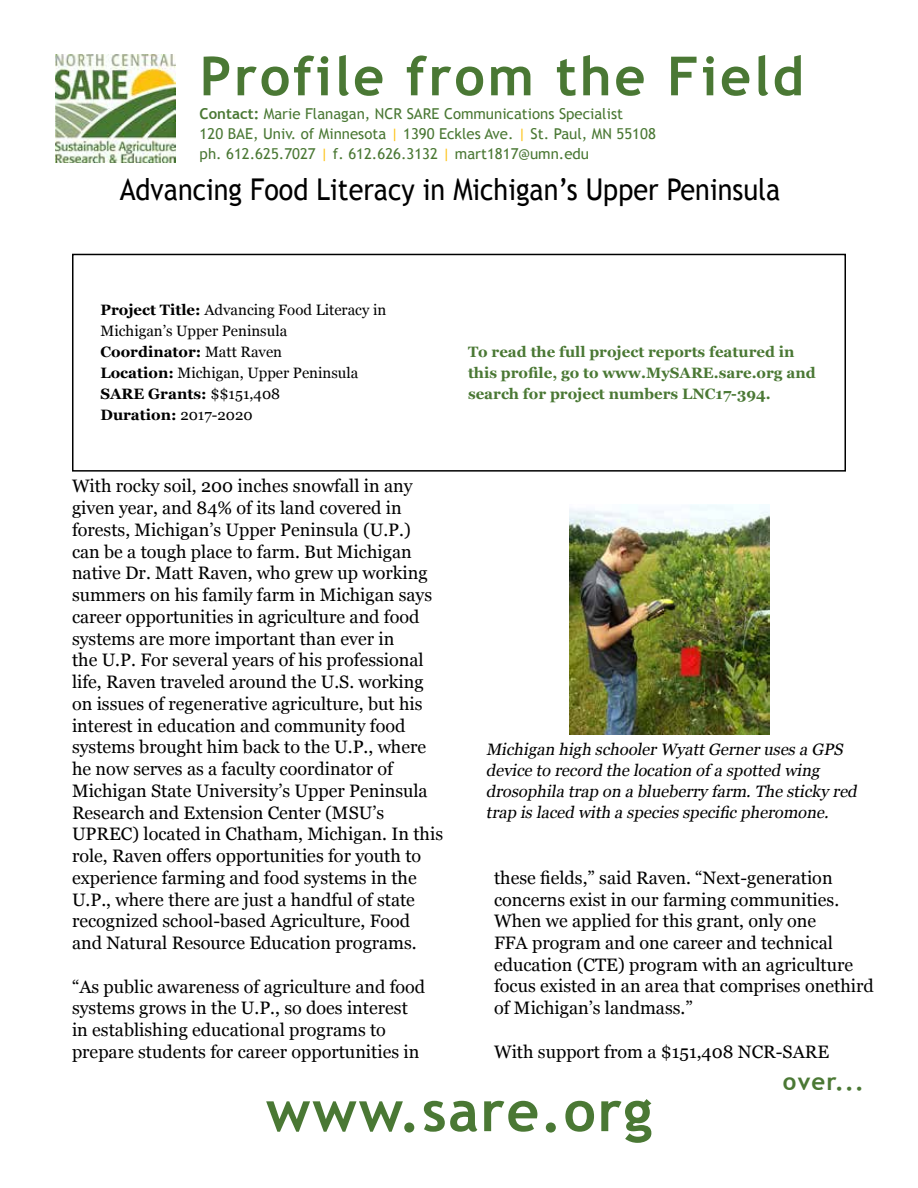
<style>
.page{position:relative;width:918px;height:1188px;background:#fff}
.page>*{position:absolute;margin:0;border:0;box-sizing:border-box;transform-origin:0 0}
.t1{font:700 57px "Trebuchet MS";letter-spacing:.03em;color:#4a7834}
.t2{font:700 54px "Trebuchet MS";letter-spacing:.05em;color:#4a7834}
.t3{font:30px "Trebuchet MS";color:#000;scale:.9 1}
.t4{font:700 24px "Trebuchet MS";color:#4a7834}
.t5{font:18px/21.8px "Georgia";color:#000}
.t6{font:italic 16.5px/21px "Georgia";color:#000}
.t7{font:15px/19.8px "Trebuchet MS";color:#4a7834}
.t8{font:15px/21px "Georgia";color:#000}
.t9{font:700 15px/21px "Georgia";color:#4a7834}
.s1{font-weight:700}
.s2{color:#fdc110}
</style>
<div class="page">
<div style="left:72px;top:254px;width:774px;height:218px;border:2px solid #000"></div>
<img style="left:56px;top:54px;width:120px;height:108px">
<img style="left:569px;top:504px;width:201px;height:231px">
<h2 class="t2" style="left:200px;top:42px;width:606px">Profile from the Field</h2>
<p class="t7" style="left:200px;top:104px;width:458px"><span class="s1">Contact:</span> Marie Flanagan, NCR SARE Communications Specialist<br>120 BAE, Univ. of Minnesota <span class="s2">|</span> 1390 Eckles Ave. <span class="s2">|</span> St. Paul, MN 55108 ph. 612.625.7027 <span class="s2">|</span> f. 612.626.3132 <span class="s2">|</span> mart1817@umn.edu</p>
<h3 class="t3" style="left:120px;top:172px;width:735px">Advancing Food Literacy in Michigan’s Upper Peninsula</h3>
<p class="t8" style="left:100px;top:299px;width:287px"><span class="s1">Project Title:</span> Advancing Food Literacy in<br>Michigan’s Upper Peninsula<br><span class="s1">Coordinator:</span> Matt Raven<br><span class="s1">Location:</span> Michigan, Upper Peninsula<br><span class="s1">SARE Grants:</span> $$151,408<br><span class="s1">Duration:</span> 2017-2020</p>
<p class="t5" style="left:72px;top:475px;width:373px">With rocky soil, 200 inches snowfall in any given year, and 84% of its land covered in forests, Michigan’s Upper Peninsula (U.P.) can be a tough place to farm. But Michigan native Dr. Matt Raven, who grew up working summers on his family farm in Michigan says career opportunities in agriculture and food systems are more important than ever in<br>the U.P. For several years of his professional life, Raven traveled around the U.S. working on issues of regenerative agriculture, but his interest in education and community food systems brought him back to the U.P., where he now serves as a faculty coordinator of Michigan State University’s Upper Peninsula Research and Extension Center (MSU’s UPREC) located in Chatham, Michigan. In this role, Raven offers opportunities for youth to experience farming and food systems in the U.P., where there are just a handful of state recognized school-based Agriculture, Food and Natural Resource Education programs.</p>
<p class="t5" style="left:72px;top:975px;width:355px">“As public awareness of agriculture and food systems grows in the U.P., so does interest in establishing educational programs to prepare students for career opportunities in</p>
<p class="t9" style="left:468px;top:341px;width:349px">To read the full project reports featured in this profile, go to www.MySARE.sare.org and search for project numbers LNC17-394.</p>
<p class="t6" style="left:486px;top:738px;width:376px">Michigan high schoolerWyattGernerusesa GPS device to record the location of a spotted wing drosophila trap on a blueberry farm.The sticky red trap islaced with a speciesspecific pheromone.</p>
<p class="t5" style="left:494px;top:866px;width:381px">these fields,” said Raven. “Next-generation concerns exist in our farming communities.<br>When we applied for this grant, only one<br>FFA program and one career and technical education (CTE) program with an agriculture focus existed in an area that comprises onethird of Michigan’s landmass.”</p>
<p class="t5" style="left:494px;top:1040px;width:337px">With support from a $151,408 NCR-SARE</p>
<h3 class="t4" style="left:783px;top:1067px;width:83px">over...</h3>
<h1 class="t1" style="left:266px;top:1075px;width:388px">www.sare.org</h1>
</div>
